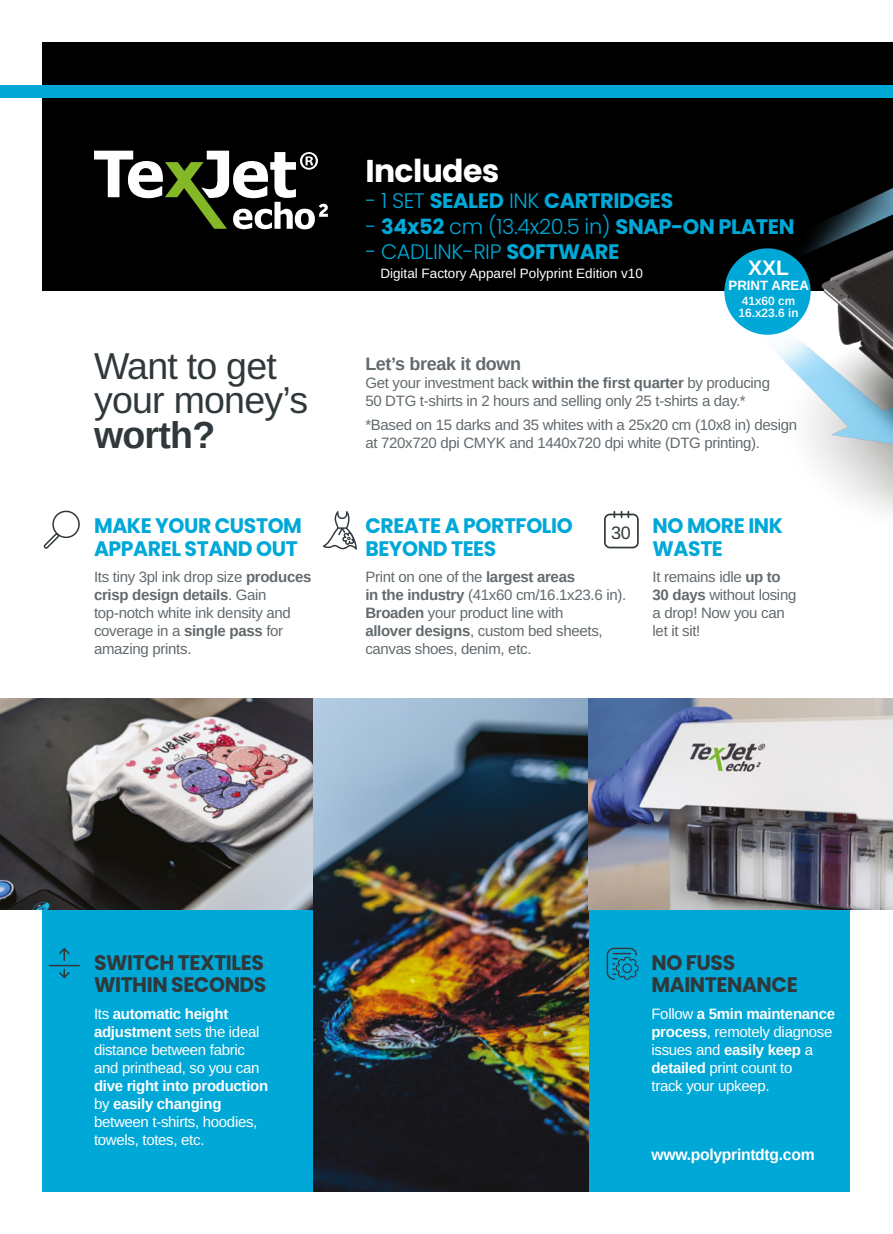
<style>
.page{position:relative;width:893px;height:1234px;background:#fff}
.page>*{position:absolute;margin:0;border:0;box-sizing:border-box;transform-origin:0 0}
.t1{font:37.5px/34.5px "Arimo";letter-spacing:-.02em;color:#30383b}
.t2{font:700 37.5px "Arimo";letter-spacing:-.02em;color:#30383b}
.t3{font:700 31.5px "Poppins";letter-spacing:-.02em;color:#fff}
.t4{font:700 21px/22.5px "Poppins";letter-spacing:-.02em;color:#00a8d7}
.t5{font:700 21px/22.5px "Poppins";letter-spacing:-.02em;color:#30383b}
.t6{font:300 21px "Poppins";letter-spacing:-.02em;color:#00a8d7}
.t7{font:700 21px "Arimo";color:#fff}
.t8{font:700 18px "Arimo";letter-spacing:-.02em;color:#626a6e}
.t9{font:18px "Arimo";color:#30383b}
.t10{font:700 15.75px "Arimo";letter-spacing:-.02em;color:#fff}
.t11{font:15px/18px "Arimo";letter-spacing:-.02em;color:#626a6e}
.t12{font:15px/18px "Arimo";letter-spacing:-.02em;color:#fff}
.t13{font:13.5px "Arimo";color:#fff}
.t14{font:700 13.5px "Arimo";color:#fff}
.t15{font:600 12px/12.1px "Arimo";color:#fff}
.s1{font-weight:700}
.s2{font-weight:300}
</style>
<div class="page">
<div style="left:43px;top:43px;width:850px;height:248px;background:#000"></div>
<div style="left:0;top:85px;width:893px;height:12px;background:#00a8d7"></div>
<img style="left:553px;top:42px;width:340px;height:507px">
<div style="left:43px;top:895px;width:807px;height:296px;background:#00a8d7"></div>
<img style="left:0;top:698px;width:314px;height:210px">
<img style="left:314px;top:698px;width:274px;height:493px">
<div style="left:724px;top:248px;width:87px;height:87px;background:#00a8d7;border-radius:50%"></div>
<img style="left:588px;top:698px;width:305px;height:210px">
<svg style="left:94px;top:151px;width:234px;height:79px"></svg>
<svg style="left:607px;top:947px;width:32px;height:32px"></svg>
<hr style="left:49px;top:964px;width:31px;height:2px;background:#30383b">
<svg style="left:59px;top:947px;width:11px;height:13px"></svg>
<svg style="left:59px;top:968px;width:11px;height:10px"></svg>
<svg style="left:44px;top:510px;width:36px;height:38px"></svg>
<svg style="left:323px;top:511px;width:34px;height:39px"></svg>
<svg style="left:604px;top:511px;width:35px;height:37px"></svg>
<h1 class="t1" style="left:94px;top:349px;width:216px">Want to get your money’s</h1>
<h1 class="t2" style="left:94px;top:409px;width:123px">worth?</h1>
<h3 class="t4" style="left:94px;top:514px;width:209px">MAKE YOUR CUSTOM<br>APPAREL STAND OUT</h3>
<p class="t11" style="left:94px;top:568px;width:219px">Its tiny 3pl ink drop size <span class="s1">produces crisp design details</span>. Gain top-notch white ink density and coverage in a <span class="s1">single pass</span> for amazing prints.</p>
<h2 class="t3" style="left:365px;top:153px;width:136px">Includes</h2>
<h3 class="t4" style="left:365px;top:189px;width:310px"><span class="s2">- 1 SET</span> SEALED <span class="s2">INK</span> CARTRIDGES</h3>
<h3 class="t4" style="left:365px;top:215px;width:431px"><span class="s2">-</span> 34x52 <span class="s2">cm (13.4x20.5 in)</span> SNAP-ON PLATEN</h3>
<h3 class="t6" style="left:365px;top:239px;width:256px">- CADLINK-RIP <span class="s1">SOFTWARE</span></h3>
<p class="t13" style="left:380px;top:263px;width:264px">Digital Factory Apparel Polyprint Edition v10</p>
<h3 class="t7" style="left:748px;top:253px;width:42px">XXL</h3>
<p class="t14" style="left:729px;top:276px;width:82px">PRINT AREA</p>
<p class="t15" style="left:738px;top:295px;width:62px">41x60 cm<br>16.x23.6 in</p>
<p class="t8" style="left:365px;top:351px;width:157px">Let’s break it down</p>
<p class="t11" style="left:365px;top:373px;width:406px">Get your investment back <span class="s1">within the first quarter</span> by producing<br>50 DTG t-shirts in 2 hours and selling only 25 t-shirts a day.*</p>
<p class="t11" style="left:365px;top:415px;width:433px">*Based on 15 darks and 35 whites with a 25x20 cm (10x8 in) design at 720x720 dpi CMYK and 1440x720 dpi white (DTG printing).</p>
<h3 class="t4" style="left:365px;top:514px;width:209px">CREATE A PORTFOLIO<br>BEYOND TEES</h3>
<p class="t11" style="left:365px;top:568px;width:262px">Print on one of the <span class="s1">largest areas<br>in the industry</span> (41x60 cm/16.1x23.6 in).<br><span class="s1">Broaden</span> your product line with<br><span class="s1">allover designs</span>, custom bed sheets, canvas shoes, denim, etc.</p>
<p class="t9" style="left:611px;top:520px;width:21px">30</p>
<h3 class="t4" style="left:653px;top:514px;width:132px">NO MORE INK<br>WASTE</h3>
<p class="t11" style="left:653px;top:568px;width:145px">It remains idle <span class="s1">up to<br>30 days</span> without losing a drop! Now you can let it sit!</p>
<h3 class="t5" style="left:94px;top:951px;width:174px">SWITCH TEXTILES<br>WITHIN SECONDS</h3>
<p class="t12" style="left:94px;top:1004px;width:167px">Its <span class="s1">automatic height adjustment</span> sets the ideal distance between fabric and printhead, so you can</p>
<p class="t12" style="left:94px;top:1076px;width:176px"><span class="s1">dive right into production </span>by <span class="s1">easily changing </span>between t-shirts, hoodies, towels, totes, etc.</p>
<h3 class="t5" style="left:651px;top:951px;width:148px">NO FUSS<br>MAINTENANCE</h3>
<p class="t12" style="left:651px;top:1004px;width:185px">Follow <span class="s1">a 5min maintenance process</span>, remotely diagnose issues and <span class="s1">easily keep</span> a <span class="s1">detailed</span> print count to<br>track your upkeep.</p>
<p class="t10" style="left:651px;top:1143px;width:165px">www.polyprintdtg.com</p>
</div>
